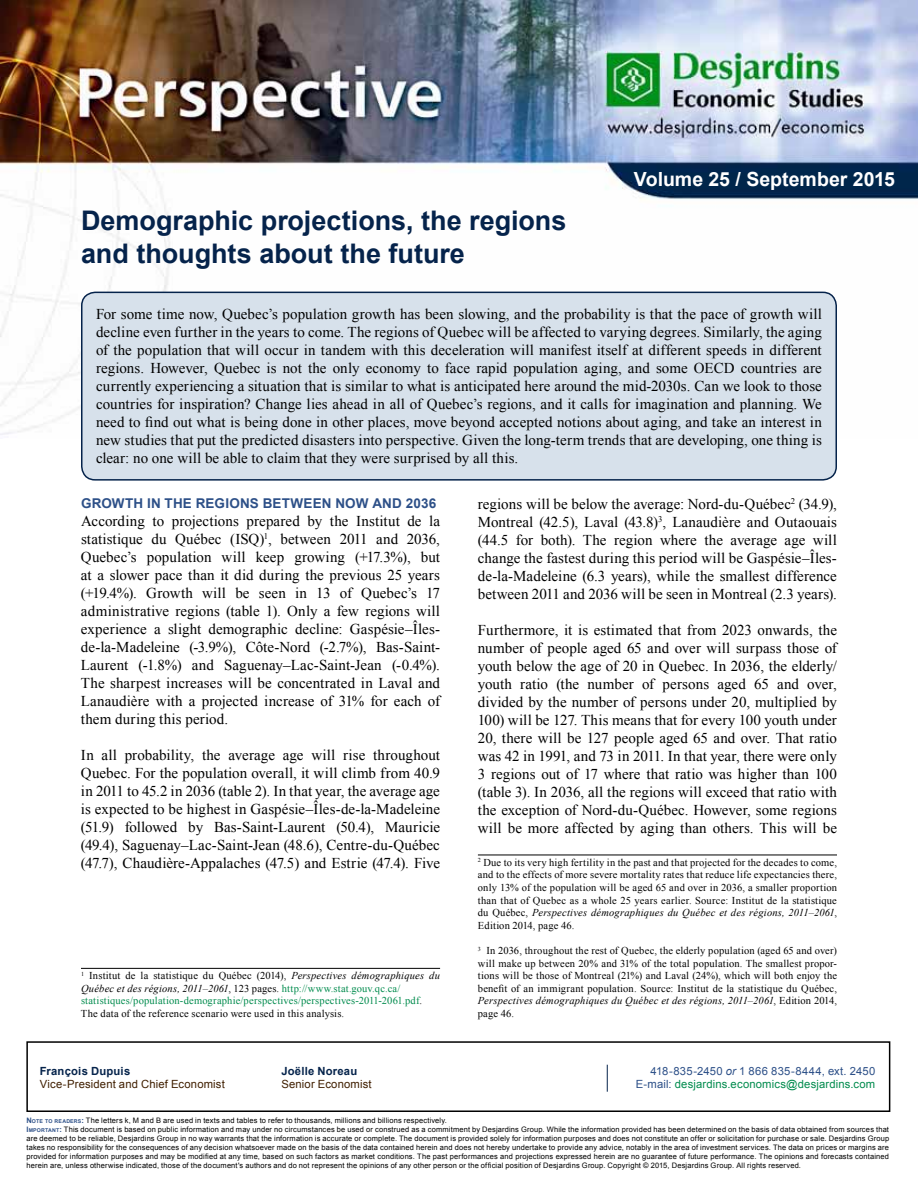
<style>
.page{position:relative;width:918px;height:1188px;background:#fff}
.page>*{position:absolute;margin:0;border:0;box-sizing:border-box;transform-origin:0 0}
.t1{font:700 27px/32.4px "Arial";color:#05234b}
.t2{font:700 19.5px "Arial";letter-spacing:-.015em;color:#fff}
.t3{font:15px/18px "Times New Roman";letter-spacing:.005em;color:#000;text-align:justify}
.t4{font:700 13.5px "Arial";letter-spacing:.015em;color:#2d5088}
.t5{font:11.25px "Arial";letter-spacing:.015em;color:#401f00}
.t6{font:11.25px "Arial";letter-spacing:.015em;color:#008b4d}
.t7{font:11.25px "Arial";letter-spacing:.025em;color:#2d5088}
.t8{font:700 11.25px "Arial";letter-spacing:.02em;color:#05234b}
.t9{font:10.5px/12.6px "Times New Roman";letter-spacing:.015em;color:#000;text-align:justify}
.t10{font:10.5px/12.6px "Times New Roman";letter-spacing:.02em;color:#008b4d}
.t11{font:7.5px/9px "Arial";letter-spacing:.02em;color:#000}
.s1{font-style:italic}
.s2{color:#000}
.s3{font-style:italic;color:#000}
.s4{color:#2d5088}
.s5{font-weight:700;color:#2d5088}
.s6{font-weight:700;font-size:5.25px;color:#2d5088}
</style>
<div class="page">
<div style="left:26px;top:1041px;width:864px;height:71px;border:2px solid #000"></div>
<svg style="left:607px;top:1065px;width:1px;height:27px"></svg>
<img style="left:0;top:0;width:918px;height:435px">
<div style="left:82px;top:292px;width:754px;height:188px;background:#d7e1eb;border-radius:14px"></div>
<div style="left:81px;top:292px;width:756px;height:189px;border:2px solid #05234b;border-radius:14px"></div>
<hr style="left:81px;top:968px;width:359px;height:1px;background:#000">
<hr style="left:478px;top:855px;width:359px;height:1px;background:#000">
<h1 class="t1" style="left:81px;top:205px;width:487px">Demographic projections, the regions and thoughts about the future</h1>
<h2 class="t2" style="left:634px;top:166px;width:263px">Volume 25 / September 2015</h2>
<p class="t3" style="left:96px;top:304px;width:727px">For some time now, Quebec’s population growth has been slowing, and the probability is that the pace of growth will decline even further in the years to come. The regions of Quebec will be affected to varying degrees. Similarly, the aging of the population that will occur in tandem with this deceleration will manifest itself at different speeds in different regions. However, Quebec is not the only economy to face rapid population aging, and some OECD countries are currently experiencing a situation that is similar to what is anticipated here around the mid-2030s. Can we look to those countries for inspiration? Change lies ahead in all of Quebec’s regions, and it calls for imagination and planning. We need to find out what is being done in other places, move beyond accepted notions about aging, and take an interest in new studies that put the predicted disasters into perspective. Given the long-term trends that are developing, one thing is clear: no one will be able to claim that they were surprised by all this.</p>
<p class="t4" style="left:81px;top:495px;width:357px">Growth in the reg ions between now and 2036</p>
<p class="t3" style="left:81px;top:512px;width:361px">According to projections prepared by the Institut de la statistique du Québec (ISQ)<sup>1</sup>, between 2011 and 2036, Quebec’s population will keep growing (+17.3%), but at a slower pace than it did during the previous 25 years (+19.4%). Growth will be seen in 13 of Quebec’s 17 administrative regions (table 1). Only a few regions will experience a slight demographic decline: Gaspésie–Îles&shy;de-la-Madeleine (-3.9%), Côte-Nord (-2.7%), Bas-Saint-Laurent (-1.8%) and Saguenay–Lac-Saint-Jean (-0.4%).<br>The sharpest increases will be concentrated in Laval and Lanaudière with a projected increase of 31% for each of them during this period.</p>
<p class="t3" style="left:81px;top:746px;width:361px">In all probability, the average age will rise throughout Quebec. For the population overall, it will climb from 40.9 in 2011 to 45.2 in 2036 (table 2). In that year, the average age is expected to be highest in Gaspésie–Îles-de-la-Madeleine (51.9) followed by Bas-Saint-Laurent (50.4), Mauricie (49.4), Saguenay–Lac-Saint-Jean (48.6), Centre-du-Québec (47.7), Chaudière-Appalaches (47.5) and Estrie (47.4). Five</p>
<p class="t3" style="left:478px;top:495px;width:361px">regions will be below the average: Nord-du-Québec<sup>2</sup> (34.9), Montreal (42.5), Laval (43.8)<sup>3</sup>, Lanaudière and Outaouais (44.5 for both). The region where the average age will change the fastest during this period will be Gaspésie–Îles&shy;de-la-Madeleine (6.3 years), while the smallest difference between 2011 and 2036 will be seen in Montreal (2.3 years).</p>
<p class="t3" style="left:478px;top:621px;width:361px">Furthermore, it is estimated that from 2023 onwards, the number of people aged 65 and over will surpass those of youth below the age of 20 in Quebec. In 2036, the elderly/ youth ratio (the number of persons aged 65 and over, divided by the number of persons under 20, multiplied by 100) will be 127. This means that for every 100 youth under 20, there will be 127 people aged 65 and over. That ratio was 42 in 1991, and 73 in 2011. In that year, there were only 3 regions out of 17 where that ratio was higher than 100 (table 3). In 2036, all the regions will exceed that ratio with the exception of Nord-du-Québec. However, some regions will be more affected by aging than others. This will be</p>
<p class="t9" style="left:478px;top:856px;width:361px"><sup>2</sup> Due to its very high fertility in the past and that projected for the decades to come, and to the effects of more severe mortality rates that reduce life expectancies there, only 13% of the population will be aged 65 and over in 2036, a smaller proportion than that of Quebec as a whole 25 years earlier. Source: Institut de la statistique du Québec, <span class="s1">Perspectives démographiques du Québec et des régions, 2011–2061</span>, Edition 2014, page 46.</p>
<p class="t9" style="left:478px;top:944px;width:361px"><sup>3</sup> In 2036, throughout the rest of Quebec, the elderly population (aged 65 and over) will make up between 20% and 31% of the total population. The smallest propor&shy;tions will be those of Montreal (21%) and Laval (24%), which will both enjoy the benefit of an immigrant population. Source: Institut de la statistique du Québec, <span class="s1">Perspectives démographiques du Québec et des régions, 2011–2061</span>, Edition 2014, page 46.</p>
<p class="t10" style="left:81px;top:969px;width:361px"><sup>1</sup> <span class="s2">Institut de la statistique du Québec (2014),</span> <span class="s3">Perspectives démographiques du Québec et des régions, 2011–2061</span><span class="s2">, 123 pages.</span> http://www.stat.gouv.qc.ca/ statistiques/population-demographie/perspectives/perspectives-2011-2061.pdf<span class="s2">.<br>The data of the reference scenario were used in this analysis.</span></p>
<p class="t8" style="left:40px;top:1063px;width:92px">François Dupuis</p>
<p class="t8" style="left:281px;top:1063px;width:77px">Joëlle Noreau</p>
<p class="t7" style="left:651px;top:1063px;width:226px">418-835-2450 <span class="s1">or</span> 1 866 835-8444, ext. 2450</p>
<p class="t5" style="left:40px;top:1077px;width:186px">Vice-President and Chief Economist</p>
<p class="t5" style="left:281px;top:1077px;width:92px">Senior Economist</p>
<p class="t6" style="left:636px;top:1077px;width:241px"><span class="s4">E-mail:</span> desjardins.economics@desjardins.com</p>
<p class="t11" style="left:26px;top:1116px;width:864px"><span class="s5">N</span><span class="s6">OTE TO READERS</span><span class="s5">:</span> The letters k, M and B are used in texts and tables to refer to thousands, millions and billions respectively.<br><span class="s5">I</span><span class="s6">MPORTANT</span><span class="s5">:</span> This document is based on public information and may under no circumstances be used or construed as a commitment by Desjardins Group. While the information provided has been determined on the basis of data obtained from sources that are deemed to be reliable, Desjardins Group in no way warrants that the information is accurate or complete. The document is provided solely for information purposes and does not constitute an offer or solicitation for purchase or sale. Desjardins Group takes no responsibility for the consequences of any decision whatsoever made on the basis of the data contained herein and does not hereby undertake to provide any advice, notably in the area of investment services. The data on prices or margins are provided for information purposes and may be modified at any time, based on such factors as market conditions. The past performances and projections expressed herein are no guarantee of future performance. The opinions and forecasts contained herein are, unless otherwise indicated, those of the document's authors and do not represent the opinions of any other person or the official position of Desjardins Group. Copyright © 2015, Desjardins Group. All rights reserved.</p>
</div>
